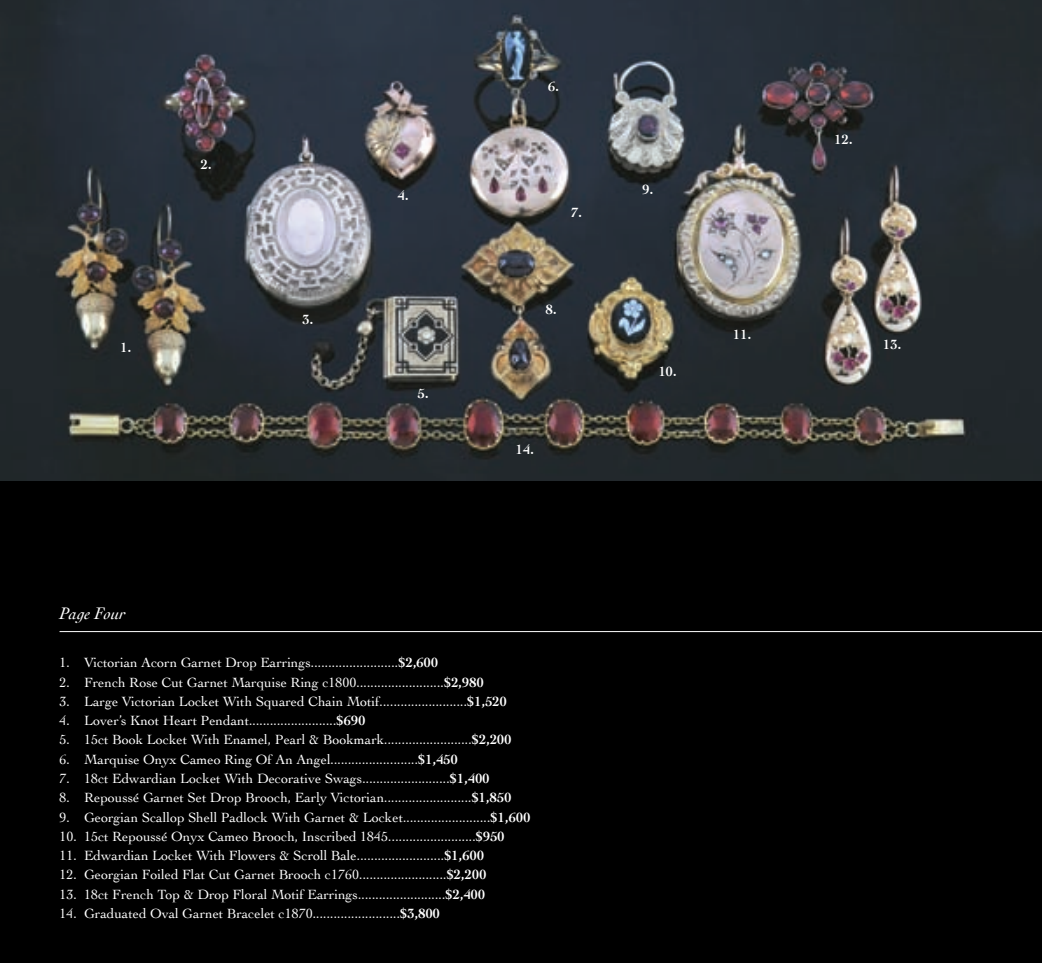
<style>
.page{position:relative;width:1042px;height:963px;background:#fff}
.page>*{position:absolute;margin:0;border:0;box-sizing:border-box;transform-origin:0 0}
.t1{font:italic 17.5px "Cochin";color:#fff}
.t2{font:14px "Cochin";color:#fff}
.t3{font:700 14px "Cochin";color:#fff}
.s1{font-weight:700}
</style>
<div class="page">
<img style="left:0;top:0;width:1042px;height:481px">
<div style="left:0;top:481px;width:1042px;height:481px;background:#000"></div>
<hr style="left:60px;top:631px;width:982px;height:1px;background:#fff">
<p class="t3" style="left:121px;top:339px;width:12px">1.</p>
<p class="t3" style="left:201px;top:157px;width:12px">2.</p>
<p class="t3" style="left:303px;top:311px;width:12px">3.</p>
<p class="t3" style="left:398px;top:188px;width:12px">4.</p>
<p class="t3" style="left:418px;top:385px;width:12px">5.</p>
<p class="t3" style="left:548px;top:78px;width:12px">6.</p>
<p class="t3" style="left:571px;top:204px;width:12px">7.</p>
<p class="t3" style="left:546px;top:301px;width:12px">8.</p>
<p class="t3" style="left:516px;top:441px;width:20px">14.</p>
<p class="t1" style="left:60px;top:603px;width:68px">Page Four</p>
<p class="t2" style="left:60px;top:654px;width:380px">1. Victorian Acorn Garnet Drop Earrings.........................<span class="s1">$2,600</span></p>
<p class="t2" style="left:60px;top:674px;width:426px">2. French Rose Cut Garnet Marquise Ring c1800.........................<span class="s1">$2,980</span></p>
<p class="t2" style="left:60px;top:693px;width:449px">3. Large Victorian Locket With Squared Chain Motif.........................<span class="s1">$1,520</span></p>
<p class="t2" style="left:60px;top:712px;width:308px">4. Lover’s Knot Heart Pendant.........................<span class="s1">$690</span></p>
<p class="t2" style="left:60px;top:731px;width:454px">5. 15ct Book Locket With Enamel, Pearl &amp; Bookmark.........................<span class="s1">$2,200</span></p>
<p class="t2" style="left:60px;top:751px;width:400px">6. Marquise Onyx Cameo Ring Of An Angel.........................<span class="s1">$1,450</span></p>
<p class="t2" style="left:60px;top:770px;width:432px">7. 18ct Edwardian Locket With Decorative Swags.........................<span class="s1">$1,400</span></p>
<p class="t2" style="left:60px;top:789px;width:454px">8. Repoussé Garnet Set Drop Brooch, Early Victorian.........................<span class="s1">$1,850</span></p>
<p class="t2" style="left:60px;top:808px;width:472px">9. Georgian Scallop Shell Padlock With Garnet &amp; Locket.........................<span class="s1">$1,600</span></p>
<p class="t2" style="left:60px;top:828px;width:447px">10. 15ct Repoussé Onyx Cameo Brooch, Inscribed 1845.........................<span class="s1">$950</span></p>
<p class="t2" style="left:60px;top:847px;width:426px">11. Edwardian Locket With Flowers &amp; Scroll Bale.........................<span class="s1">$1,600</span></p>
<p class="t2" style="left:60px;top:866px;width:429px">12. Georgian Foiled Flat Cut Garnet Brooch c1760.........................<span class="s1">$2,200</span></p>
<p class="t2" style="left:60px;top:885px;width:427px">13. 18ct French Top &amp; Drop Floral Motif Earrings.........................<span class="s1">$2,400</span></p>
<p class="t2" style="left:60px;top:905px;width:382px">14. Graduated Oval Garnet Bracelet c1870.........................<span class="s1">$3,800</span></p>
<p class="t3" style="left:642px;top:181px;width:12px">9.</p>
<p class="t3" style="left:659px;top:363px;width:20px">10.</p>
<p class="t3" style="left:733px;top:326px;width:20px">11.</p>
<p class="t3" style="left:834px;top:131px;width:20px">12.</p>
<p class="t3" style="left:883px;top:336px;width:20px">13.</p>
</div>
